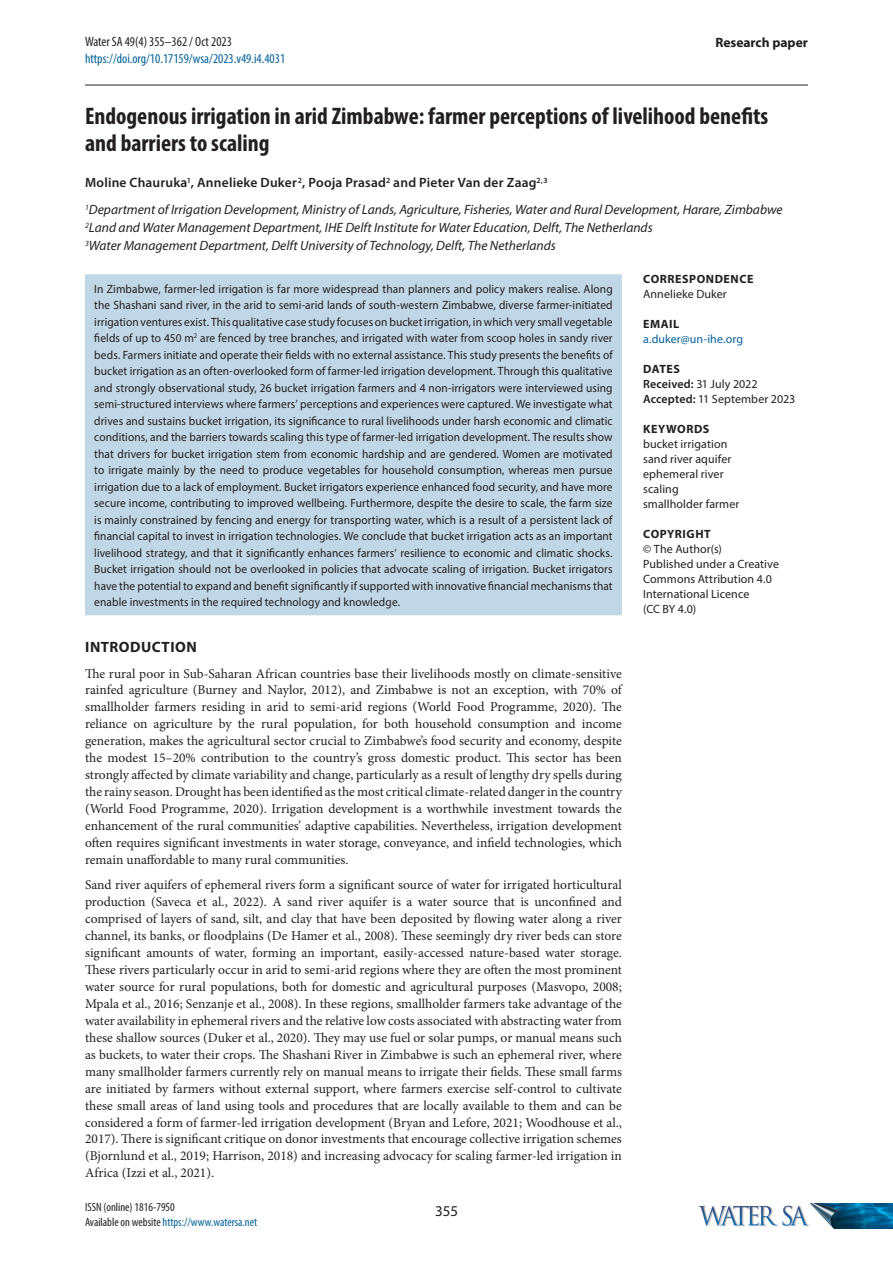
<style>
.page{position:relative;width:893px;height:1263px;background:#fff}
.page>*{position:absolute;margin:0;border:0;box-sizing:border-box;transform-origin:0 0}
.Article_title{font:700 condensed 24px/27px "Myriad Pro";color:#231f20}
.t1{font:700 15px "Myriad Pro";letter-spacing:.035em;color:#231f20}
.t2{font:15px "Myriad Pro";color:#231f20}
.Paragraph_Text{font:13.5px/17px "Minion Pro";color:#231f20;text-align:justify}
.Affiliation{font:italic 13.5px "Myriad Pro";color:#231f20}
.Author{font:600 13.5px "Myriad Pro";letter-spacing:.015em;color:#231f20}
.t3{font:condensed 13.5px "Myriad Pro";color:#056199}
.t4{font:condensed 13.5px "Myriad Pro";color:#231f20}
.t5{font:700 13.5px "Myriad Pro";color:#231f20}
.Abstract{font:12px/16.5px "Myriad Pro";letter-spacing:.01em;color:#231f20;text-align:justify;scale:.95 1}
.Metadata_-_Body{font:12px/15px "Myriad Pro";letter-spacing:.01em;color:#231f20}
.Metadata_-_Dates{font:12px "Myriad Pro";letter-spacing:.005em;color:#231f20}
.MPFooter_-_Left{font:condensed 12px "Myriad Pro";color:#056199}
.Metadata_-_Heading{font:700 12px "Myriad Pro";letter-spacing:.045em;color:#231f20}
.MPFooter_-_Left-2{font:condensed 12px "Myriad Pro";color:#231f20}
.Metadata_-_Body-2{font:12px "Myriad Pro";letter-spacing:.005em;color:#056199}
.s1{color:#231f20}
.s2{font-weight:600}
</style>
<div class="page">
<hr style="left:85px;top:85px;width:723px;height:1px;background:#231f20">
<img style="left:698px;top:1203px;width:195px;height:26px">
<div style="left:86px;top:275px;width:535px;height:340px;background:#c1d7e6"></div>
<hr style="left:85px;top:274px;width:537px;height:2px;background:#c1d7e6">
<hr style="left:85px;top:276px;width:2px;height:338px;background:#c1d7e6">
<hr style="left:620px;top:276px;width:2px;height:338px;background:#c1d7e6">
<hr style="left:85px;top:614px;width:537px;height:1px;background:#c1d7e6">
<p class="t4" style="left:85px;top:34px;width:148px">Water SA 49(4) 355–362 / Oct 2023</p>
<p class="t3" style="left:85px;top:50px;width:202px">https://doi.org/10.17159/wsa/2023.v49.i4.4031</p>
<p class="t5" style="left:715px;top:34px;width:94px">Research paper</p>
<p class="Article_title" style="left:85px;top:102px;width:685px">Endogenous irrigation in arid Zimbabwe: farmer perceptions of livelihood benefits and barriers to scaling</p>
<p class="Author" style="left:85px;top:174px;width:464px">Moline Chauruka<sup>1</sup>, Annelieke Duker<sup>2</sup>, Pooja Prasad<sup>2</sup> and Pieter Van der Zaag<sup>2,3</sup></p>
<p class="Affiliation" style="left:85px;top:201px;width:699px"><sup>1</sup>Department of Irrigation Development, Ministry of Lands, Agriculture, Fisheries, Water and Rural Development, Harare, Zimbabwe</p>
<p class="Affiliation" style="left:85px;top:219px;width:569px"><sup>2</sup>Land and Water Management Department, IHE Delft Institute for Water Education, Delft, The Netherlands</p>
<p class="Affiliation" style="left:85px;top:237px;width:472px"><sup>3</sup>Water Management Department, Delft University of Technology, Delft, The Netherlands</p>
<p class="Abstract" style="left:94px;top:280px;width:547px">In Zimbabwe, farmer-led irrigation is far more widespread than planners and policy makers realise. Along the Shashani sand river, in the arid to semi-arid lands of south-western Zimbabwe, diverse farmer-initiated irrigation ventures exist. This qualitative case study focuses on bucket irrigation, in which very small vegetable fields of up to 450 m<sup>2</sup> are fenced by tree branches, and irrigated with water from scoop holes in sandy river beds. Farmers initiate and operate their fields with no external assistance. This study presents the benefits of bucket irrigation as an often-overlooked form of farmer-led irrigation development. Through this qualitative and strongly observational study, 26 bucket irrigation farmers and 4 non-irrigators were interviewed using semi-structured interviews where farmers’ perceptions and experiences were captured. We investigate what drives and sustains bucket irrigation, its significance to rural livelihoods under harsh economic and climatic conditions, and the barriers towards scaling this type of farmer-led irrigation development. The results show that drivers for bucket irrigation stem from economic hardship and are gendered. Women are motivated to irrigate mainly by the need to produce vegetables for household consumption, whereas men pursue irrigation due to a lack of employment. Bucket irrigators experience enhanced food security, and have more secure income, contributing to improved wellbeing. Furthermore, despite the desire to scale, the farm size is mainly constrained by fencing and energy for transporting water, which is a result of a persistent lack of financial capital to invest in irrigation technologies. We conclude that bucket irrigation acts as an important livelihood strategy, and that it significantly enhances farmers’ resilience to economic and climatic shocks.<br>Bucket irrigation should not be overlooked in policies that advocate scaling of irrigation. Bucket irrigators have the potential to expand and benefit significantly if supported with innovative financial mechanisms that enable investments in the required technology and knowledge.</p>
<h1 class="t1" style="left:85px;top:637px;width:113px">INTRODUCTION</h1>
<p class="Paragraph_Text" style="left:85px;top:665px;width:538px">The rural poor in Sub-Saharan African countries base their livelihoods mostly on climate-sensitive rainfed agriculture (Burney and Naylor, 2012), and Zimbabwe is not an exception, with 70% of smallholder farmers residing in arid to semi-arid regions (World Food Programme, 2020). The reliance on agriculture by the rural population, for both household consumption and income generation, makes the agricultural sector crucial to Zimbabwe’s food security and economy, despite the modest 15–20% contribution to the country’s gross domestic product. This sector has been strongly affected by climate variability and change, particularly as a result of lengthy dry spells during the rainy season. Drought has been identified as the most critical climate-related danger in the country (World Food Programme, 2020). Irrigation development is a worthwhile investment towards the enhancement of the rural communities’ adaptive capabilities. Nevertheless, irrigation development often requires significant investments in water storage, conveyance, and infield technologies, which remain unaffordable to many rural communities.</p>
<p class="Paragraph_Text" style="left:85px;top:876px;width:538px">Sand river aquifers of ephemeral rivers form a significant source of water for irrigated horticultural production (Saveca et al., 2022). A sand river aquifer is a water source that is unconfined and comprised of layers of sand, silt, and clay that have been deposited by flowing water along a river channel, its banks, or floodplains (De Hamer et al., 2008). These seemingly dry river beds can store significant amounts of water, forming an important, easily-accessed nature-based water storage.<br>These rivers particularly occur in arid to semi-arid regions where they are often the most prominent water source for rural populations, both for domestic and agricultural purposes (Masvopo, 2008; Mpala et al., 2016; Senzanje et al., 2008). In these regions, smallholder farmers take advantage of the water availability in ephemeral rivers and the relative low costs associated with abstracting water from these shallow sources (Duker et al., 2020). They may use fuel or solar pumps, or manual means such as buckets, to water their crops. The Shashani River in Zimbabwe is such an ephemeral river, where many smallholder farmers currently rely on manual means to irrigate their fields. These small farms are initiated by farmers without external support, where farmers exercise self-control to cultivate these small areas of land using tools and procedures that are locally available to them and can be considered a form of farmer-led irrigation development (Bryan and Lefore, 2021; Woodhouse et al., 2017). There is significant critique on donor investments that encourage collective irrigation schemes (Bjornlund et al., 2019; Harrison, 2018) and increasing advocacy for scaling farmer-led irrigation in Africa (Izzi et al., 2021).</p>
<p class="MPFooter_-_Left-2" style="left:85px;top:1200px;width:91px">ISSN (online) 1816-7950</p>
<p class="MPFooter_-_Left" style="left:85px;top:1215px;width:174px"><span class="s1">Available on website</span> https://www.watersa.net</p>
<p class="t2" style="left:435px;top:1201px;width:25px">355</p>
<p class="Metadata_-_Heading" style="left:643px;top:271px;width:112px">CORRESPONDENCE</p>
<p class="Metadata_-_Body" style="left:643px;top:287px;width:85px">Annelieke Duker</p>
<p class="Metadata_-_Heading" style="left:643px;top:316px;width:38px">EMAIL</p>
<p class="Metadata_-_Body-2" style="left:643px;top:332px;width:101px">a.duker@un-ihe.org</p>
<p class="Metadata_-_Heading" style="left:643px;top:361px;width:38px">DATES</p>
<p class="Metadata_-_Dates" style="left:643px;top:377px;width:116px"><span class="s2">Received:</span> 31 July 2022</p>
<p class="Metadata_-_Dates" style="left:643px;top:392px;width:154px"><span class="s2">Accepted:</span> 11 September 2023</p>
<p class="Metadata_-_Heading" style="left:643px;top:421px;width:68px">KEYWORDS</p>
<p class="Metadata_-_Body" style="left:643px;top:437px;width:86px">bucket irrigation</p>
<p class="Metadata_-_Body" style="left:643px;top:452px;width:90px">sand river aquifer</p>
<p class="Metadata_-_Body" style="left:643px;top:467px;width:82px">ephemeral river</p>
<p class="Metadata_-_Body" style="left:643px;top:482px;width:37px">scaling</p>
<p class="Metadata_-_Body" style="left:643px;top:497px;width:98px">smallholder farmer</p>
<p class="Metadata_-_Heading" style="left:643px;top:526px;width:69px">COPYRIGHT</p>
<p class="Metadata_-_Body" style="left:643px;top:542px;width:80px">© The Author(s)</p>
<p class="Metadata_-_Body" style="left:643px;top:557px;width:137px">Published under a Creative<br>Commons Attribution 4.0<br>International Licence<br>(CC BY 4.0)</p>
</div>
